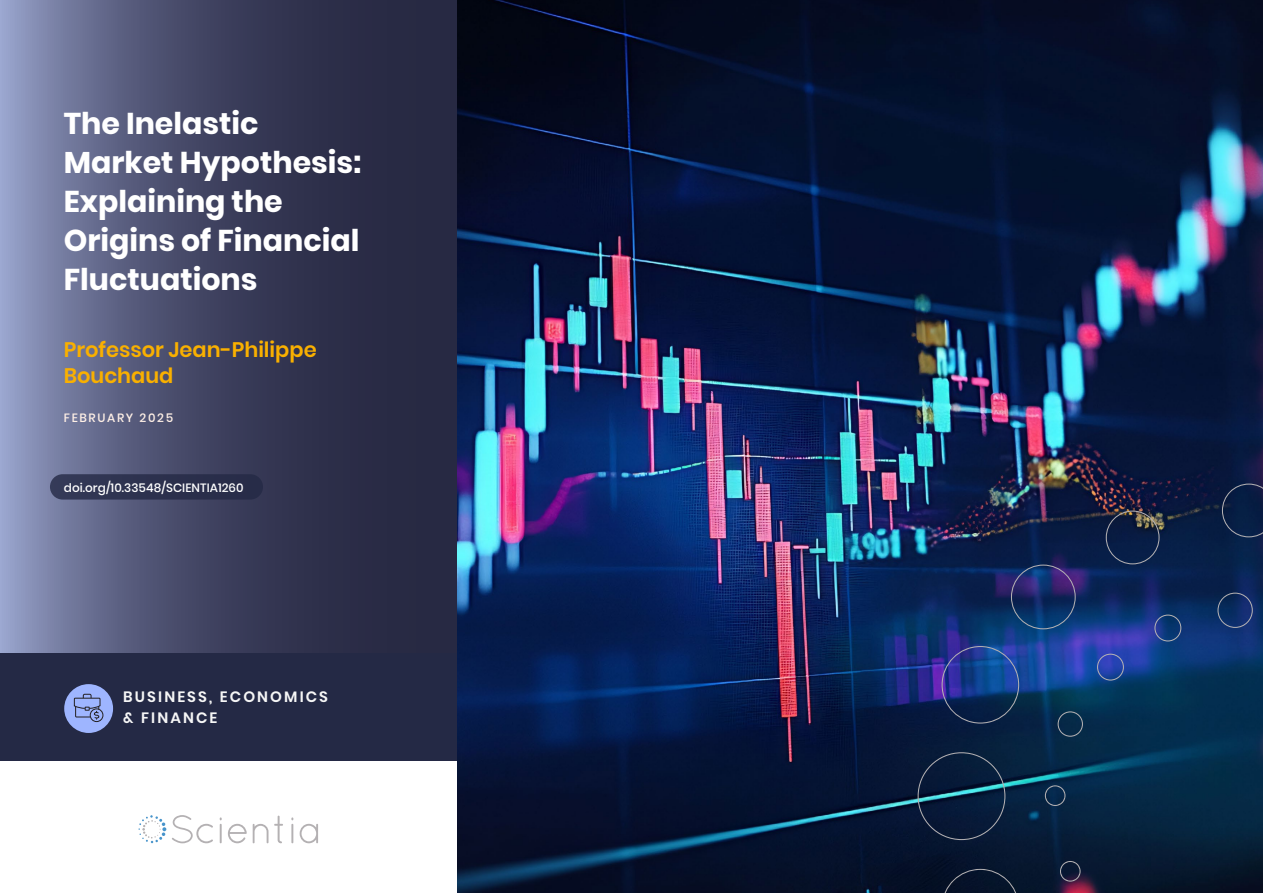
<style>
.page{position:relative;width:1263px;height:893px;background:#fff}
.page>*{position:absolute;margin:0;border:0;box-sizing:border-box;transform-origin:0 0}
.t1{font:700 30px/39px "Poppins";color:#fff}
.t2{font:600 21px/25.2px "Poppins";color:#f9b000}
.t3{font:600 15px/21px "Poppins";letter-spacing:.14em;color:#f6f6f6}
.t4{font:500 12px "Poppins";letter-spacing:.005em;color:#fff}
.t5{font:500 12px "Poppins";letter-spacing:.14em;color:#fff0e6}
</style>
<div class="page">
<img style="left:456px;top:0;width:807px;height:893px">
<svg style="left:0;top:0;width:456px;height:654px;background:#474b6a"></svg>
<svg style="left:138px;top:815px;width:28px;height:28px"></svg>
<svg style="left:172px;top:815px;width:41px;height:28px"></svg>
<svg style="left:220px;top:817px;width:2px;height:26px"></svg>
<svg style="left:228px;top:824px;width:19px;height:19px"></svg>
<svg style="left:253px;top:824px;width:15px;height:19px"></svg>
<svg style="left:274px;top:816px;width:9px;height:27px"></svg>
<svg style="left:291px;top:817px;width:2px;height:26px"></svg>
<svg style="left:300px;top:824px;width:18px;height:19px"></svg>
<div style="left:0;top:654px;width:456px;height:107px;background:#242945"></div>
<div style="left:64px;top:684px;width:49px;height:49px;background:#9eb5ff;border-radius:50%"></div>
<div style="left:90px;top:708px;width:13px;height:14px;border:1px solid #231f20;border-radius:50%"></div>
<svg style="left:74px;top:694px;width:27px;height:25px"></svg>
<div style="left:50px;top:474px;width:213px;height:26px;background:#2c314e;border-radius:13px"></div>
<svg style="left:918px;top:752px;width:87px;height:88px;background:#0f2742"></svg>
<svg style="left:941px;top:646px;width:78px;height:78px;background:#1a387d"></svg>
<svg style="left:1011px;top:565px;width:65px;height:64px;background:#1e3370"></svg>
<svg style="left:1106px;top:511px;width:53px;height:53px;background:#1e2d49"></svg>
<svg style="left:1222px;top:484px;width:41px;height:53px;background:#102448"></svg>
<svg style="left:942px;top:869px;width:77px;height:24px;background:#0d1a2f"></svg>
<svg style="left:1217px;top:593px;width:36px;height:35px"></svg>
<svg style="left:1154px;top:615px;width:27px;height:26px"></svg>
<svg style="left:1097px;top:654px;width:27px;height:27px"></svg>
<svg style="left:1057px;top:711px;width:26px;height:26px"></svg>
<svg style="left:1045px;top:785px;width:20px;height:21px"></svg>
<svg style="left:1060px;top:861px;width:20px;height:21px"></svg>
<p class="t1" style="left:64px;top:104px;width:299px">The Inelastic<br>Market Hypothesis:<br>Explaining the<br>Origins of Financial<br>Fluctuations</p>
<p class="t2" style="left:64px;top:337px;width:254px">Professor Jean-Philippe<br>Bouchaud</p>
<p class="t5" style="left:64px;top:411px;width:111px">FEBRUARY 2025</p>
<p class="t4" style="left:64px;top:480px;width:181px">doi.org/10.33548/SCIENTIA1260</p>
<p class="t3" style="left:123px;top:686px;width:206px">BUSINESS, ECONOMICS &amp; FINANCE</p>
</div>
